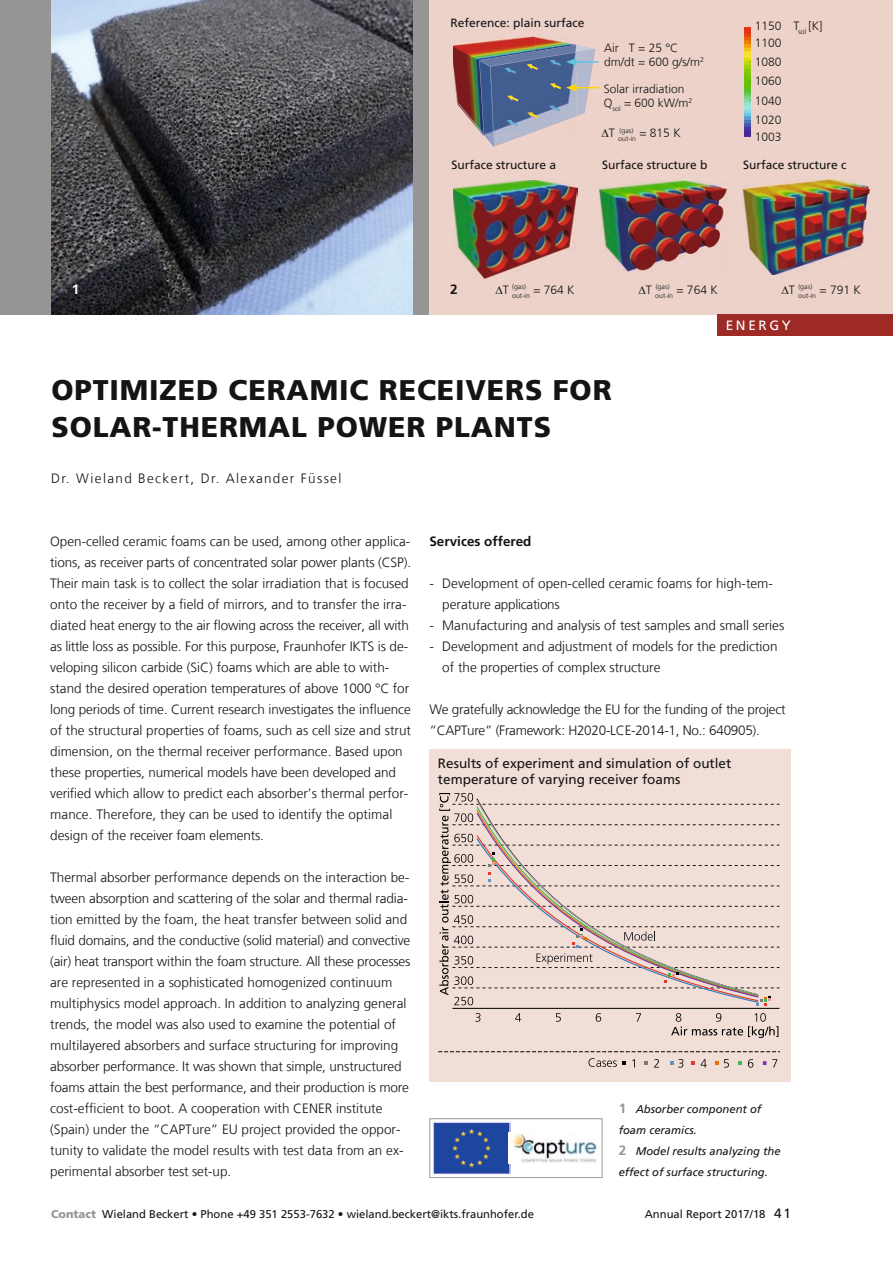
<style>
.page{position:relative;width:893px;height:1263px;background:#fff}
.page>*{position:absolute;margin:0;border:0;box-sizing:border-box;transform-origin:0 0}
.t1{font:900 28.5px/37.5px "Frutiger LT Com";letter-spacing:.03em;color:#131413}
.t2{font:300 13.5px/21px "Frutiger LT Com";color:#131413}
.t3{font:300 13.5px/21px "Frutiger LT Com";letter-spacing:-.02em;color:#131413}
.t4{font:13.5px/16.2px "Frutiger LT Com";color:#131413}
.t5{font:300 13.5px "Frutiger LT Com";letter-spacing:.1em;color:#131413}
.t6{font:700 13.5px "Frutiger LT Com";color:#131413}
.t7{font:13.5px "Frutiger LT Com";letter-spacing:.2em;color:#fff}
.t8{font:700 13.5px "Frutiger LT Com";color:#fff}
.t9{font:300 12px/14.4px "Frutiger LT Com";color:#131413}
.t10{font:12px "Frutiger LT Com";color:#131413}
.t11{font:11.25px "Frutiger LT Com";color:#131413}
.t12{font:italic 11.25px/21px "Frutiger LT Com";color:#131413}
.t13{font:300 7.05px "Frutiger LT Com";color:#131413}
.s1{font-weight:700;font-style:normal;font-size:13.5px;color:#969594}
.s2{font-weight:900;color:#969594}
.s3{font-size:13.5px}
</style>
<div class="page">
<div style="left:0;top:0;width:893px;height:315px;background:#969594"></div>
<div style="left:429px;top:749px;width:362px;height:332px;background:#f1ded6"></div>
<div style="left:429px;top:0;width:464px;height:315px;background:#edd2ca"></div>
<img style="left:600px;top:181px;width:128px;height:91px">
<img style="left:743px;top:179px;width:128px;height:96px">
<img style="left:453px;top:180px;width:124px;height:99px">
<img style="left:453px;top:36px;width:123px;height:69px">
<img style="left:51px;top:0;width:361px;height:315px">
<div style="left:717px;top:315px;width:176px;height:21px;background:#9d2a25"></div>
<img style="left:745px;top:28px;width:6px;height:109px">
<svg style="left:439px;top:1051px;width:340px;height:1px"></svg>
<hr style="left:452px;top:1008px;width:327px;height:1px;background:#000">
<svg style="left:475px;top:1013px;width:5px;height:9px"></svg>
<svg style="left:515px;top:1013px;width:6px;height:8px"></svg>
<svg style="left:556px;top:1013px;width:5px;height:9px"></svg>
<svg style="left:596px;top:1013px;width:5px;height:9px"></svg>
<svg style="left:636px;top:1013px;width:5px;height:8px"></svg>
<svg style="left:671px;top:1013px;width:107px;height:25px"></svg>
<svg style="left:632px;top:1059px;width:3px;height:8px"></svg>
<svg style="left:654px;top:1059px;width:5px;height:8px"></svg>
<svg style="left:748px;top:1059px;width:5px;height:8px"></svg>
<svg style="left:772px;top:1059px;width:5px;height:8px"></svg>
<svg style="left:701px;top:1059px;width:6px;height:8px"></svg>
<svg style="left:439px;top:793px;width:340px;height:213px"></svg>
<svg style="left:588px;top:1058px;width:38px;height:9px"></svg>
<svg style="left:644px;top:1061px;width:4px;height:4px"></svg>
<svg style="left:670px;top:1059px;width:13px;height:8px"></svg>
<svg style="left:691px;top:1061px;width:4px;height:4px"></svg>
<svg style="left:715px;top:1059px;width:14px;height:8px"></svg>
<svg style="left:738px;top:1061px;width:4px;height:4px"></svg>
<svg style="left:763px;top:1061px;width:3px;height:4px"></svg>
<img style="left:433px;top:1122px;width:77px;height:52px">
<div style="left:429px;top:1118px;width:173px;height:60px;border:1px solid #999"></div>
<img style="left:509px;top:1132px;width:88px;height:31px">
<svg style="left:458px;top:45px;width:141px;height:102px"></svg>
<p class="t10" style="left:450px;top:16px;width:136px">Reference: plain surface</p>
<p class="t9" style="left:604px;top:40px;width:101px">Air T = 25 °C dm/dt = 600 g/s/m<sup>2</sup></p>
<p class="t9" style="left:604px;top:82px;width:90px">Solar irradiation<br>Q<sub>sol</sub> = 600 kW/m<sup>2</sup></p>
<p class="t13" style="left:619px;top:126px;width:15px">(gas)</p>
<p class="t9" style="left:609px;top:126px;width:73px">T <sub>out-in</sub> = 815 K</p>
<p class="t9" style="left:755px;top:19px;width:28px">1150</p>
<p class="t9" style="left:808px;top:19px;width:16px">[K]</p>
<p class="t9" style="left:755px;top:35px;width:28px">1100</p>
<p class="t13" style="left:793px;top:27px;width:14px"><sup>T</sup>sol</p>
<p class="t9" style="left:755px;top:55px;width:28px">1080</p>
<p class="t9" style="left:755px;top:74px;width:28px">1060</p>
<p class="t9" style="left:755px;top:91px;width:28px;line-height:19.4px">1040<br>1020</p>
<p class="t9" style="left:755px;top:130px;width:28px">1003</p>
<p class="t10" style="left:452px;top:158px;width:106px">Surface structure a</p>
<p class="t10" style="left:602px;top:158px;width:107px">Surface structure b</p>
<p class="t10" style="left:743px;top:158px;width:105px">Surface structure c</p>
<p class="t8" style="left:72px;top:281px;width:9px">1</p>
<p class="t6" style="left:450px;top:281px;width:9px">2</p>
<p class="t13" style="left:512px;top:282px;width:15px">(gas)</p>
<p class="t9" style="left:503px;top:282px;width:73px">T <sub>out-in</sub> = 764 K</p>
<h1 class="t1" style="left:51px;top:371px;width:562px">OPTIMIZED CERAMIC RECEIVERS FOR<br>SOLAR-THERMAL POWER PLANTS</h1>
<p class="t5" style="left:51px;top:471px;width:292px">Dr. Wieland Beckert, Dr. Alexander Füssel</p>
<p class="t13" style="left:656px;top:282px;width:15px">(gas)</p>
<p class="t9" style="left:789px;top:282px;width:73px">T <sub>out-in</sub> = 791 K</p>
<p class="t13" style="left:798px;top:282px;width:15px">(gas)</p>
<p class="t9" style="left:646px;top:282px;width:73px">T <sub>out-in</sub> = 764 K</p>
<p class="t7" style="left:726px;top:318px;width:67px">ENERGY</p>
<p class="t2" style="left:50px;top:531px;width:363px">Open-celled ceramic foams can be used, among other applica&shy;tions, as receiver parts of concentrated solar power plants (CSP).<br>Their main task is to collect the solar irradiation that is focused onto the receiver by a field of mirrors, and to transfer the irra&shy;diated heat energy to the air flowing across the receiver, all with as little loss as possible. For this purpose, Fraunhofer IKTS is de&shy;veloping silicon carbide (SiC) foams which are able to with&shy;stand the desired operation temperatures of above 1000 °C for long periods of time. Current research investigates the influence of the structural properties of foams, such as cell size and strut dimension, on the thermal receiver performance. Based upon these properties, numerical models have been developed and verified which allow to predict each absorber’s thermal perfor&shy;mance. Therefore, they can be used to identify the optimal design of the receiver foam elements.</p>
<p class="t2" style="left:50px;top:867px;width:362px">Thermal absorber performance depends on the interaction be&shy;tween absorption and scattering of the solar and thermal radia&shy;tion emitted by the foam, the heat transfer between solid and fluid domains, and the conductive (solid material) and convective (air) heat transport within the foam structure. All these processes are represented in a sophisticated homogenized continuum multiphysics model approach. In addition to analyzing general trends, the model was also used to examine the potential of multilayered absorbers and surface structuring for improving absorber performance. It was shown that simple, unstructured foams attain the best performance, and their production is more cost-efficient to boot. A cooperation with CENER institute (Spain) under the “CAPTure” EU project provided the oppor&shy;tunity to validate the model results with test data from an ex&shy;perimental absorber test set-up.</p>
<p class="t6" style="left:429px;top:534px;width:104px">Services offered</p>
<p class="t2" style="left:442px;top:573px;width:332px;text-indent:-13px">- Development of open-celled ceramic foams for high-tem&shy;perature applications</p>
<p class="t2" style="left:429px;top:615px;width:356px">- Manufacturing and analysis of test samples and small series</p>
<p class="t2" style="left:442px;top:636px;width:337px;text-indent:-13px">- Development and adjustment of models for the prediction of the properties of complex structure</p>
<p class="t3" style="left:429px;top:699px;width:358px">We gratefully acknowledge the EU for the funding of the project “CAPTure” (Framework: H2020-LCE-2014-1, No.: 640905).</p>
<p class="t4" style="left:438px;top:755px;width:295px">Results of experiment and simulation of outlet temperature of varying receiver foams</p>
<p class="t12" style="left:619px;top:1099px;width:164px"><span class="s1">1</span> Absorber component of foam ceramics.<br><span class="s1">2</span> Model results analyzing the effect of surface structuring.</p>
<p class="t11" style="left:51px;top:1207px;width:485px"><span class="s2">Contact</span> Wieland Beckert • Phone +49 351 2553-7632 • wieland.beckert@ikts.fraunhofer.de</p>
<p class="t11" style="left:645px;top:1207px;width:148px">Annual Report 2017/18 <span class="s3">41</span></p>
</div>
